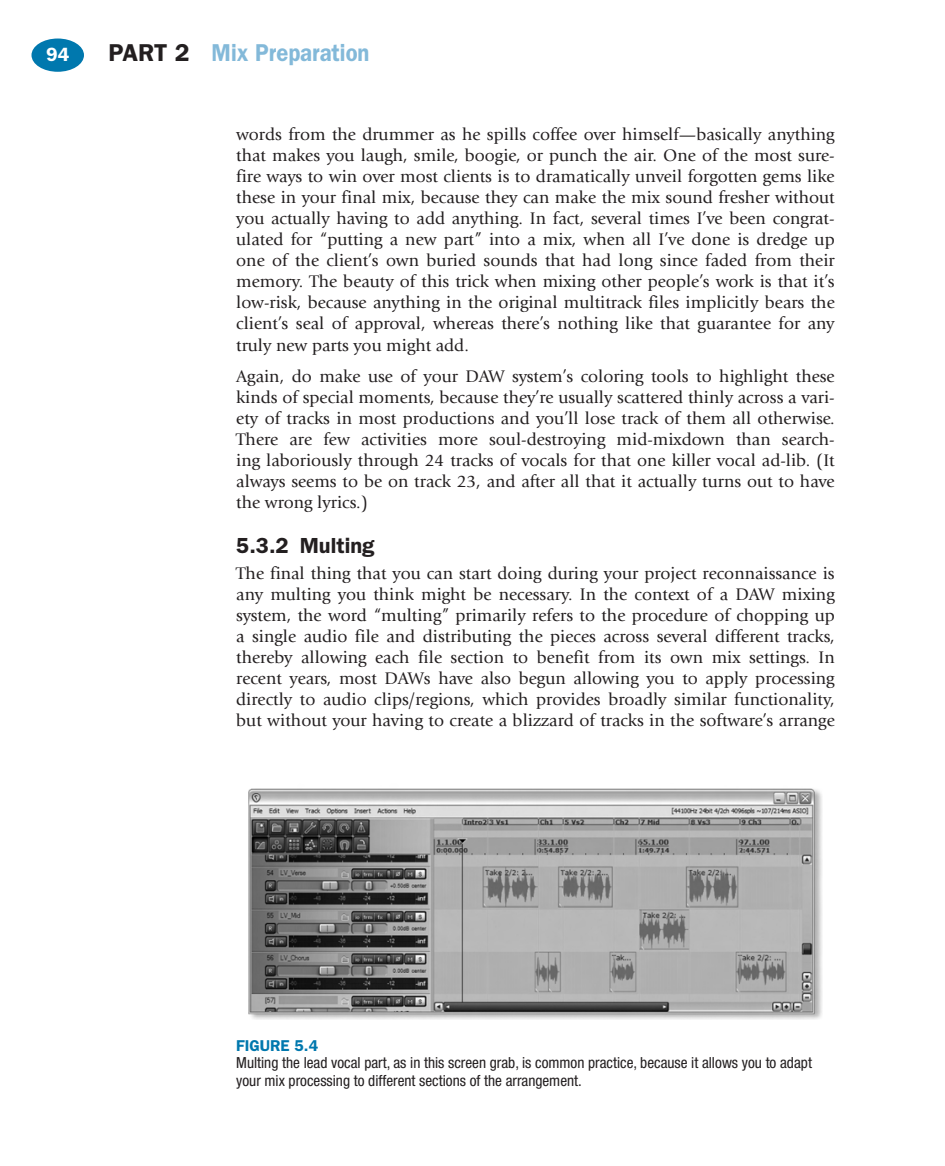
<style>
.page{position:relative;width:945px;height:1166px;background:#fff}
.page>*{position:absolute;margin:0;border:0;box-sizing:border-box;transform-origin:0 0}
.t1{font:600 24.5px "ITC Franklin Gothic Std";color:#83b9d9;scale:.9 1}
.t2{font:600 21.88px "ITC Franklin Gothic Std";color:#231f20}
.t3{font:600 19.25px "ITC Franklin Gothic Std";color:#fff}
.TEXT_IND{font:17.5px/21px "Giovanni Std";color:#231f20;text-align:justify}
.TEXT{font:17.5px/21px "Giovanni Std";color:#231f20;text-align:justify}
.FN{font:600 15.75px "ITC Franklin Gothic Std";color:#0078ae}
.FC{font:condensed 15.4px/17.5px "Helvetica Neue LT Std";color:#231f20}
.s1{color:#231f20}
</style>
<div class="page">
<div style="left:32px;top:39px;width:52px;height:33px;background:#0078ae;border-radius:50%"></div>
<img style="left:248px;top:788px;width:574px;height:231px">
<p class="t3" style="left:46px;top:43px;width:25px">94</p>
<h1 class="t1" style="left:108px;top:38px;width:292px"><span class="s1">PART 2</span> Mix Preparation</h1>
<p class="TEXT_IND" style="left:236px;top:124px;width:600px">words from the drummer as he spills coffee over himself—basically anything that makes you laugh, smile, boogie, or punch the air. One of the most sure&shy;fire ways to win over most clients is to dramatically unveil forgotten gems like these in your final mix, because they can make the mix sound fresher without you actually having to add anything. In fact, several times I’ve been congrat&shy;ulated for “putting a new part” into a mix, when all I’ve done is dredge up one of the client’s own buried sounds that had long since faded from their memory. The beauty of this trick when mixing other people’s work is that it’s low-risk, because anything in the original multitrack files implicitly bears the client’s seal of approval, whereas there’s nothing like that guarantee for any truly new parts you might add.</p>
<p class="TEXT_IND" style="left:236px;top:366px;width:600px">Again, do make use of your DAW system’s coloring tools to highlight these kinds of special moments, because they’re usually scattered thinly across a vari&shy;ety of tracks in most productions and you’ll lose track of them all otherwise.<br>There are few activities more soul-destroying mid-mixdown than search&shy;ing laboriously through 24 tracks of vocals for that one killer vocal ad-lib. (It always seems to be on track 23, and after all that it actually turns out to have the wrong lyrics.)</p>
<h2 class="t2" style="left:236px;top:532px;width:140px">5.3.2 Multing</h2>
<p class="TEXT" style="left:236px;top:563px;width:600px">The final thing that you can start doing during your project reconnaissance is any multing you think might be necessary. In the context of a DAW mixing system, the word “multing” primarily refers to the procedure of chopping up a single audio file and distributing the pieces across several different tracks, thereby allowing each file section to benefit from its own mix settings. In recent years, most DAWs have also begun allowing you to apply processing directly to audio clips/regions, which provides broadly similar functionality, but without your having to create a blizzard of tracks in the software’s arrange</p>
<p class="FN" style="left:236px;top:1036px;width:83px">FIGURE 5.4</p>
<p class="FC" style="left:236px;top:1054px;width:577px">Multing the lead vocal part, as in this screen grab, is common practice, because it allows you to adapt your mix processing to different sections of the arrangement.</p>
</div>
